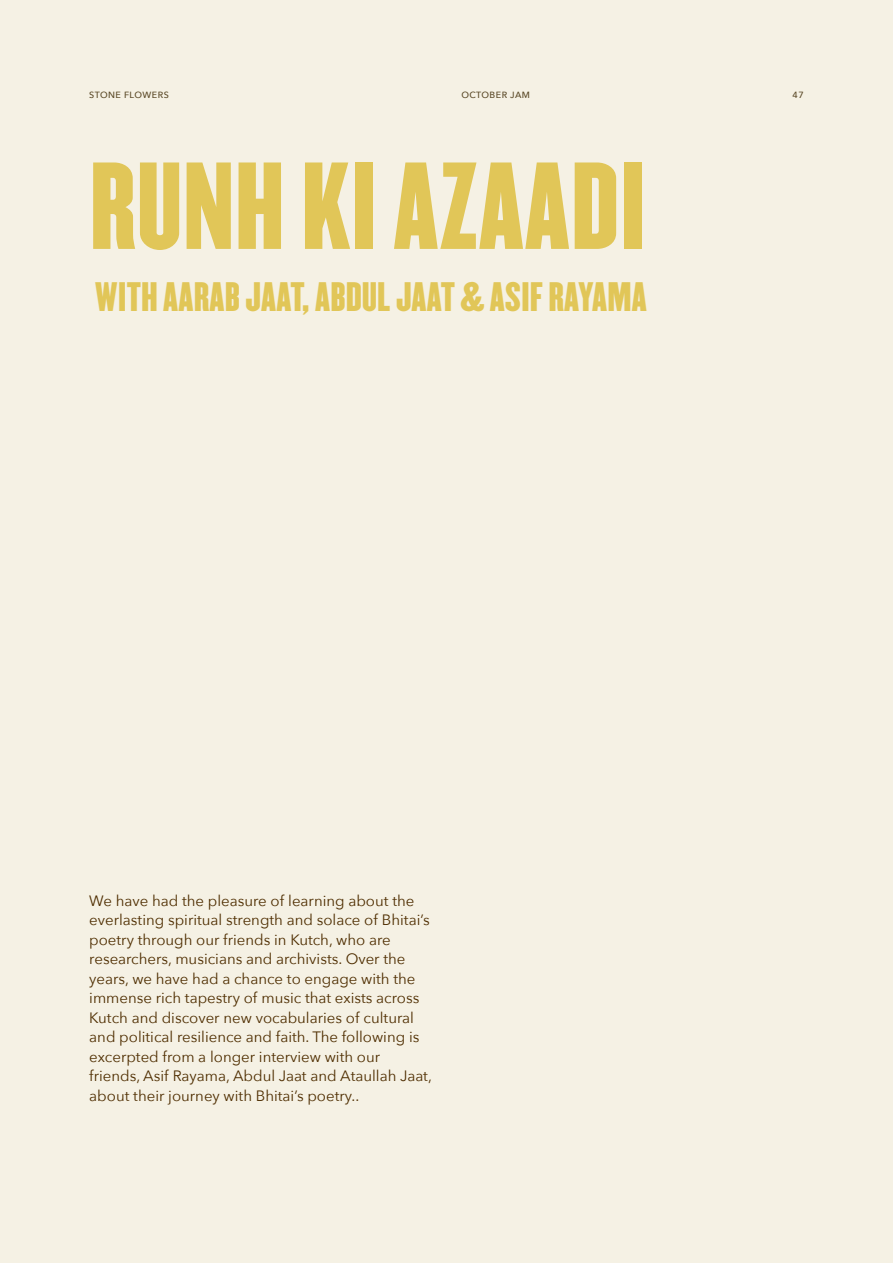
<style>
.page{position:relative;width:893px;height:1263px;background:#f5f1e4}
.page>*{position:absolute;margin:0;border:0;box-sizing:border-box;transform-origin:0 0}
.t1{font:108px "Champion Gothic Lightweight";color:#e1c658}
.t2{font:36px "Champion Gothic Lightweight";color:#e1c658}
.t3{font:15px/19.5px "Avenir Next";color:#4e2d00}
.t4{font:500 9px "Avenir Next";letter-spacing:.05em;color:#594725}
</style>
<div class="page">
<p class="t4" style="left:89px;top:88px;width:81px">STONE FLOWERS</p>
<p class="t4" style="left:461px;top:88px;width:70px">OCTOBER JAM</p>
<p class="t4" style="left:792px;top:88px;width:13px">47</p>
<p class="t1" style="left:89px;top:117px;width:558px">RUNH KI AZAADI</p>
<p class="t2" style="left:95px;top:267px;width:554px">WITH AARAB JAAT, ABDUL JAAT &amp; ASIF RAYAMA</p>
<p class="t3" style="left:89px;top:890px;width:344px">We have had the pleasure of learning about the everlasting spiritual strength and solace of Bhitai’s poetry through our friends in Kutch, who are researchers, musicians and archivists. Over the years, we have had a chance to engage with the immense rich tapestry of music that exists across Kutch and discover new vocabularies of cultural and political resilience and faith. The following is excerpted from a longer interview with our friends, Asif Rayama, Abdul Jaat and Ataullah Jaat, about their journey with Bhitai’s poetry..</p>
</div>
